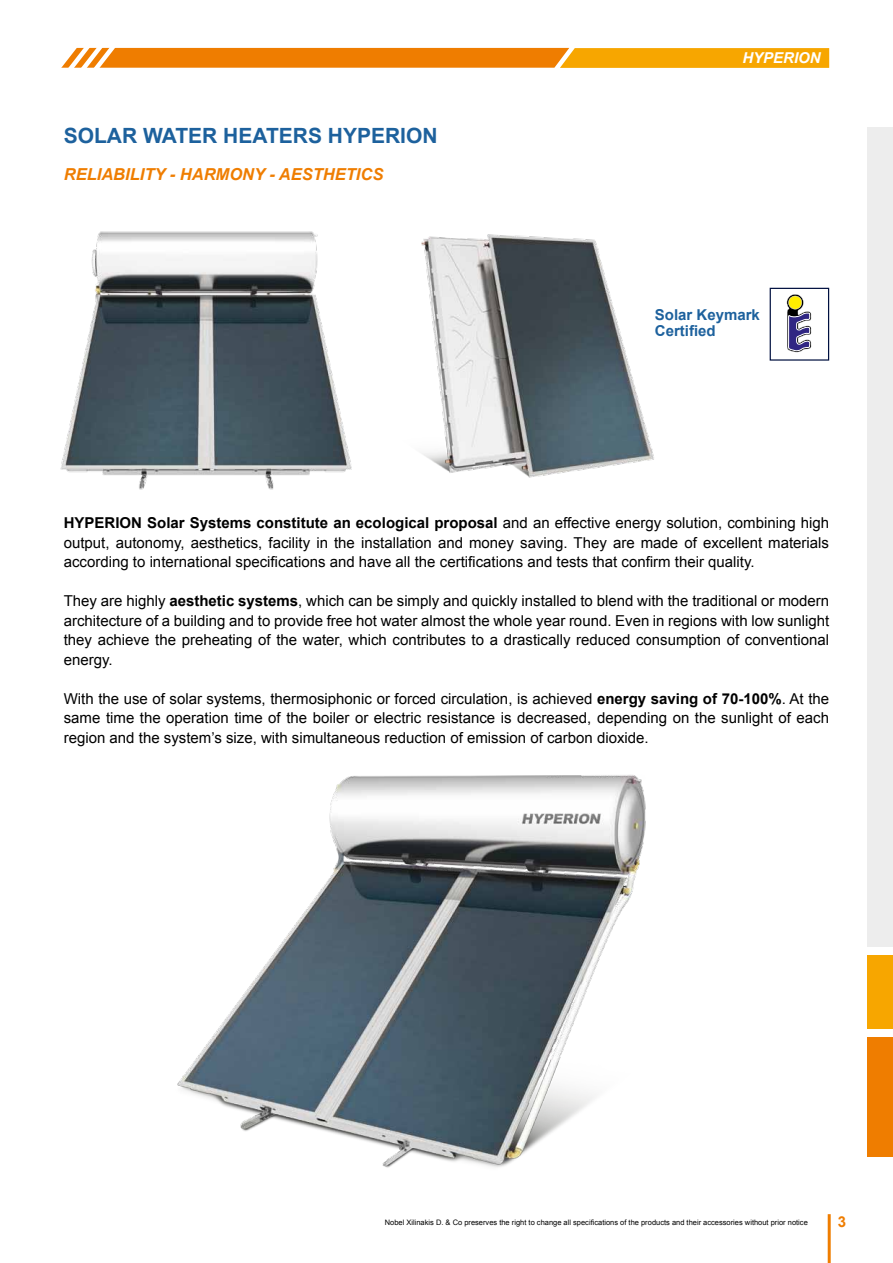
<style>
.page{position:relative;width:893px;height:1263px;background:#fff}
.page>*{position:absolute;margin:0;border:0;box-sizing:border-box;transform-origin:0 0}
.t1{font:700 21px "Arial";color:#1d619d}
.t2{font:italic 700 16.5px "Arial";color:#ef7d00}
.t3{font:15px/19.5px "Arial";color:#000;text-align:justify}
.t4{font:700 15px/16.5px "Arial";color:#1d619d}
.t5{font:italic 700 15px "Arial";color:#fff}
.t6{font:700 15px "Arial";color:#ef7d00}
.t7{font:7.5px "Arial";color:#000}
.s1{font-weight:700}
</style>
<div class="page">
<div style="left:867px;top:1037px;width:26px;height:120px;background:#ef7d00"></div>
<div style="left:867px;top:955px;width:26px;height:74px;background:#f7a600"></div>
<div style="left:867px;top:128px;width:26px;height:819px;background:#ededed"></div>
<hr style="left:828px;top:1214px;width:3px;height:49px;background:#ef7d00">
<svg style="left:61px;top:47px;width:768px;height:21px;background:#f39618"></svg>
<img style="left:421px;top:234px;width:233px;height:244px">
<img style="left:60px;top:231px;width:292px;height:259px">
<img style="left:177px;top:775px;width:469px;height:393px">
<div style="left:770px;top:288px;width:59px;height:73px;border:1px solid #001040"></div>
<svg style="left:786px;top:294px;width:25px;height:58px"></svg>
<h1 class="t1" style="left:64px;top:122px;width:375px">SOLAR WATER HEATERS HYPERION</h1>
<p class="t2" style="left:64px;top:164px;width:321px">RELIABILITY - HARMONY - AESTHETICS</p>
<p class="t5" style="left:742px;top:48px;width:80px">HYPERION</p>
<p class="t4" style="left:655px;top:307px;width:107px">Solar Keymark<br>Certified</p>
<p class="t3" style="left:64px;top:513px;width:767px"><span class="s1">HYPERION Solar Systems constitute an ecological proposal</span> and an effective energy solution, combining high output, autonomy, aesthetics, facility in the installation and money saving. They are made of excellent materials according to international specifications and have all the certifications and tests that confirm their quality.</p>
<p class="t3" style="left:64px;top:591px;width:767px">They are highly <span class="s1">aesthetic systems</span>, which can be simply and quickly installed to blend with the traditional or modern architecture of a building and to provide free hot water almost the whole year round. Even in regions with low sunlight they achieve the preheating of the water, which contributes to a drastically reduced consumption of conventional energy.</p>
<p class="t3" style="left:64px;top:689px;width:767px">With the use of solar systems, thermosiphonic or forced circulation, is achieved <span class="s1">energy saving of 70-100%</span>. At the same time the operation time of the boiler or electric resistance is decreased, depending on the sunlight of each region and the system’s size, with simultaneous reduction of emission of carbon dioxide.</p>
<p class="t7" style="left:385px;top:1217px;width:425px">Nobel Xilinakis D. &amp; Co preserves the right to change all specifications of the products and their accessories without prior notice</p>
<p class="t6" style="left:838px;top:1212px;width:10px">3</p>
</div>
